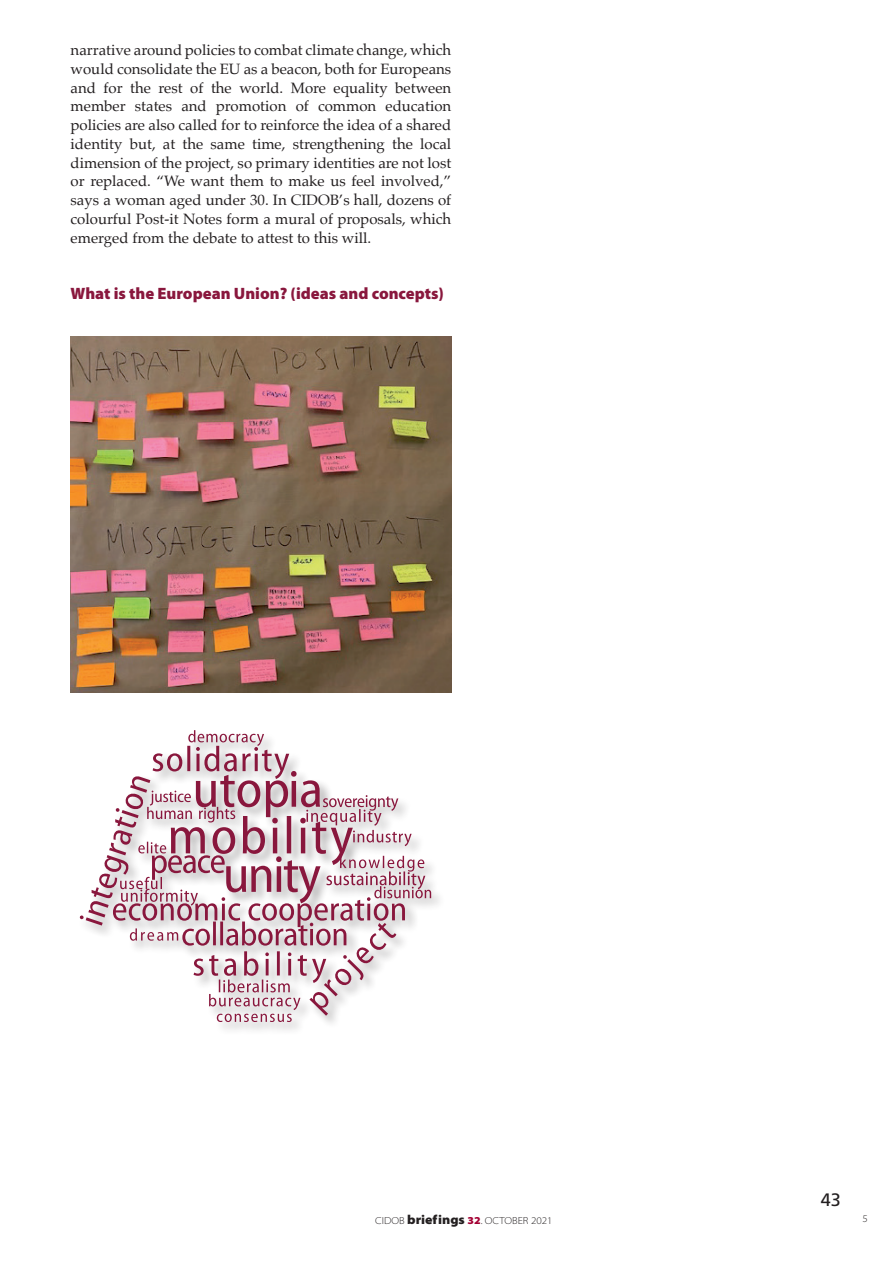
<style>
.page{position:relative;width:893px;height:1263px;background:#fff}
.page>*{position:absolute;margin:0;border:0;box-sizing:border-box;transform-origin:0 0}
.t1{font:18px "Frutiger";color:#231f20}
.t2{font:900 16.5px "Myriad Pro";color:#89173d}
.t3{font:15px/18.8px "Palatino";color:#231f20;text-align:justify}
.t4{font:300 semi-expanded 10.2px "Myriad Pro";color:#231f20}
.s1{font-weight:900;font-size:12.9px}
.s2{font-weight:900;font-size:10.65px;color:#a40133}
</style>
<div class="page">
<img style="left:71px;top:336px;width:381px;height:357px">
<div style="left:78px;top:729px;width:367px;height:307px;background:#231f20;opacity:.4"></div>
<svg style="left:80px;top:730px;width:351px;height:292px"></svg>
<p class="t3" style="left:71px;top:41px;width:382px">narrative around policies to combat climate change, which would consolidate the EU as a beacon, both for Europeans and for the rest of the world. More equality between member states and promotion of common education policies are also called for to reinforce the idea of a shared identity but, at the same time, strengthening the local dimension of the project, so primary identities are not lost or replaced. “We want them to make us feel involved,” says a woman aged under 30. In CIDOB’s hall, dozens of colourful Post-it Notes form a mural of proposals, which emerged from the debate to attest to this will.</p>
<p class="t2" style="left:71px;top:284px;width:375px">What is the European Union? (ideas and concepts)</p>
<p class="t1" style="left:821px;top:1189px;width:22px">43</p>
<p class="t4" style="left:375px;top:1214px;width:179px">CIDOB <span class="s1">briefings</span> <span class="s2">32</span>. OCTOBER 2021</p>
<p class="t4" style="left:862px;top:1212px;width:7px">5</p>
</div>
